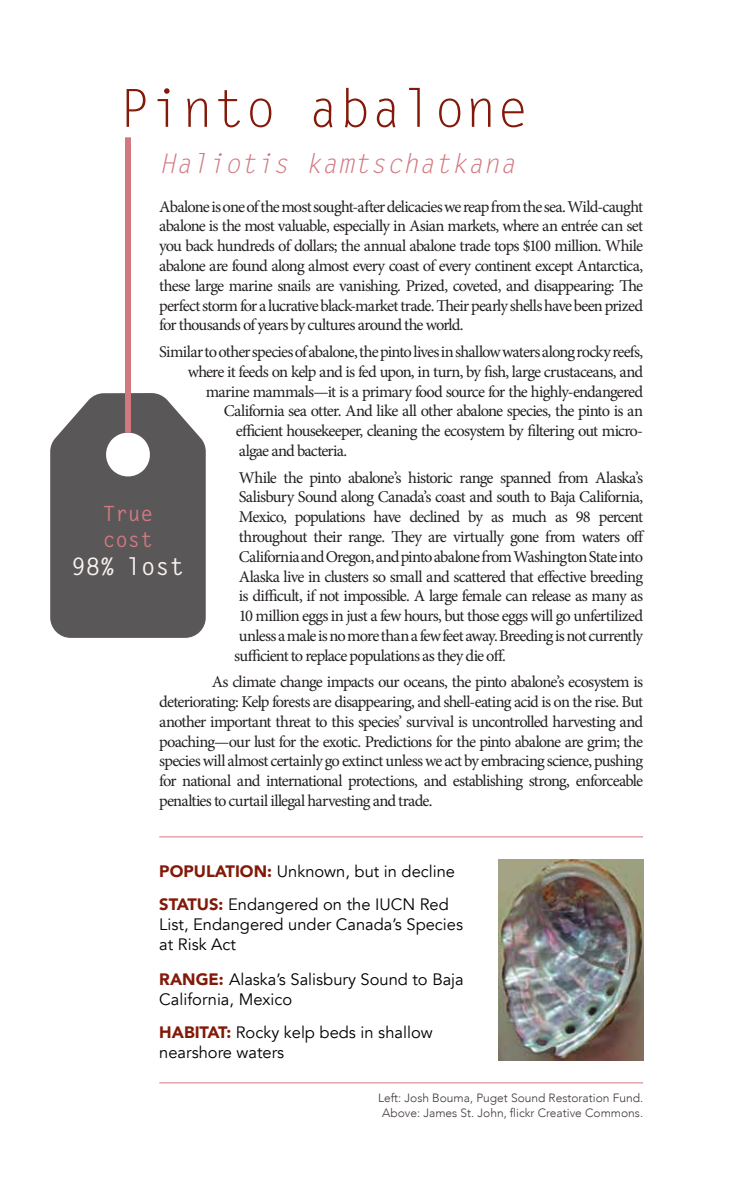
<style>
.page{position:relative;width:756px;height:1188px;background:#fff}
.page>*{position:absolute;margin:0;border:0;box-sizing:border-box;transform-origin:0 0}
.t1{font:52.5px "Letter Gothic Std";color:#831909}
.t2{font:italic 27px "Letter Gothic Std";color:#d27881}
.t3{font:700 24px "Letter Gothic Std";color:#f8f3f0}
.t4{font:700 21px "Letter Gothic Std";color:#d27881}
.t5{font:16.5px/19.8px "Minion Pro";letter-spacing:-.05em;color:#242021;text-align:justify}
.t6{font:16.5px/19.8px "Avenir";color:#000}
.t7{font:300 12px "Avenir";color:#403836}
.s1{font-weight:900;color:#831909}
</style>
<div class="page">
<svg style="left:50px;top:393px;width:156px;height:245px;background:#6c696a"></svg>
<div style="left:125px;top:137px;width:6px;height:296px;background:#d27881"></div>
<hr style="left:159px;top:837px;width:484px;height:1px;background:#d27881">
<hr style="left:159px;top:1083px;width:484px;height:1px;background:#d27881">
<img style="left:498px;top:859px;width:145px;height:202px">
<p class="t1" style="left:119px;top:78px;width:411px">Pinto abalone</p>
<p class="t2" style="left:160px;top:148px;width:358px">Haliotis kamtschatkana</p>
<p class="t5" style="left:159px;top:197px;width:485px">Abalone is one of the most sought-after delicacies we reap from the sea. Wild-caught abalone is the most valuable, especially in Asian markets, where an entrée can set you back hundreds of dollars; the annual abalone trade tops $100 million. While abalone are found along almost every coast of every continent except Antarctica, these large marine snails are vanishing. Prized, coveted, and disappearing: The perfect storm for a lucrative black-market trade. Their pearly shells have been prized for thousands of years by cultures around the world.</p>
<p class="t5" style="left:159px;top:342px;width:485px">Similar to other species of abalone, the pinto lives in shallow waters along rocky reefs,</p>
<p class="t5" style="left:188px;top:362px;width:457px">where it feeds on kelp and is fed upon, in turn, by fish, large crustaceans, and</p>
<p class="t5" style="left:206px;top:381px;width:439px">marine mammals—it is a primary food source for the highly-endangered</p>
<p class="t5" style="left:224px;top:401px;width:421px">California sea otter. And like all other abalone species, the pinto is an</p>
<p class="t5" style="left:236px;top:421px;width:409px">efficient housekeeper, cleaning the ecosystem by filtering out micro-</p>
<p class="t5" style="left:239px;top:441px;width:110px">algae and bacteria.</p>
<p class="t5" style="left:234px;top:467px;width:412px">While the pinto abalone’s historic range spanned from Alaska’s Salisbury Sound along Canada’s coast and south to Baja California, Mexico, populations have declined by as much as 98 percent throughout their range. They are virtually gone from waters off California and Oregon, and pinto abalone from Washington State into Alaska live in clusters so small and scattered that effective breeding is difficult, if not impossible. A large female can release as many as 10 million eggs in just a few hours, but those eggs will go unfertilized unless a male is no more than a few feet away. Breeding is not currently sufficient to replace populations as they die off.</p>
<p class="t5" style="left:159px;top:672px;width:485px;text-indent:52px">As climate change impacts our oceans, the pinto abalone’s ecosystem is deteriorating: Kelp forests are disappearing, and shell-eating acid is on the rise. But another important threat to this species’ survival is uncontrolled harvesting and poaching—our lust for the exotic. Predictions for the pinto abalone are grim; the species will almost certainly go extinct unless we act by embracing science, pushing for national and international protections, and establishing strong, enforceable penalties to curtail illegal harvesting and trade.</p>
<p class="t4" style="left:103px;top:501px;width:52px">True</p>
<p class="t4" style="left:103px;top:526px;width:52px">cost</p>
<p class="t3" style="left:72px;top:552px;width:114px">98% lost</p>
<p class="t6" style="left:159px;top:862px;width:297px"><span class="s1">POPULATION:</span> Unknown, but in decline</p>
<p class="t6" style="left:159px;top:895px;width:305px"><span class="s1">STATUS:</span> Endangered on the IUCN Red<br>List, Endangered under Canada’s Species at Risk Act</p>
<p class="t6" style="left:159px;top:970px;width:306px"><span class="s1">RANGE:</span> Alaska’s Salisbury Sound to Baja<br>California, Mexico</p>
<p class="t6" style="left:159px;top:1023px;width:275px"><span class="s1">HABITAT:</span> Rocky kelp beds in shallow nearshore waters</p>
<p class="t7" style="left:378px;top:1091px;width:267px">Left: Josh Bouma, Puget Sound Restoration Fund.</p>
<p class="t7" style="left:382px;top:1106px;width:262px">Above: James St. John, flickr Creative Commons.</p>
</div>
